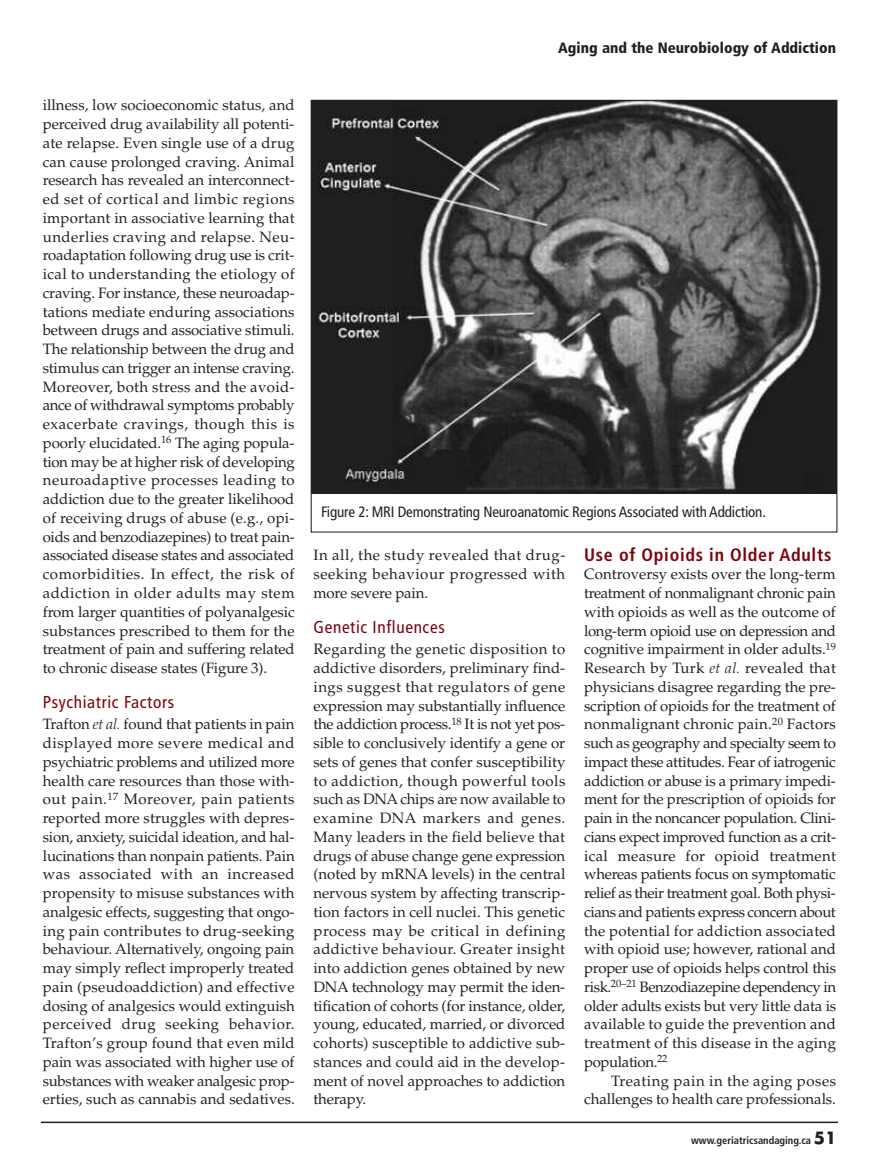
<style>
.page{position:relative;width:878px;height:1175px;background:#fff}
.page>*{position:absolute;margin:0;border:0;box-sizing:border-box;transform-origin:0 0}
.t1{font:700 condensed 18px "Frutiger";letter-spacing:.04em;color:#7f020e}
.t2{font:condensed 17.25px "Frutiger";letter-spacing:.04em;color:#7f020e}
.t3{font:15px/18.8px "Palatino";letter-spacing:-.005em;color:#231f20;text-align:justify}
.t4{font:condensed 15px "Frutiger";letter-spacing:-.01em;color:#231f20}
.t5{font:900 condensed 15px "Frutiger";color:#231f20}
.t6{font:700 condensed 10.5px "Frutiger";color:#231f20}
.s1{font-weight:300;font-style:italic}
.s2{font-family:"Futura";font-stretch:normal;font-size:16.5px}
</style>
<div class="page">
<hr style="left:41px;top:1121px;width:797px;height:2px;background:#231f20">
<img style="left:313px;top:102px;width:522px;height:391px">
<p class="t3" style="left:43px;top:98px;width:253px">illness, low socioeconomic status, and perceived drug availability all potenti&shy;ate relapse. Even single use of a drug can cause prolonged craving. Animal research has revealed an interconnect&shy;ed set of cortical and limbic regions important in associative learning that underlies craving and relapse. Neu&shy;roadaptation following drug use is crit&shy;ical to understanding the etiology of craving. For instance, these neuroadap&shy;tations mediate enduring associations between drugs and associative stimuli.<br>The relationship between the drug and stimulus can trigger an intense craving.<br>Moreover, both stress and the avoid&shy;ance of withdrawal symptoms probably exacerbate cravings, though this is poorly elucidated.<sup>16</sup> The aging popula&shy;tion may be at higher risk of developing neuroadaptive processes leading to addiction due to the greater likelihood of receiving drugs of abuse (e.g., opi&shy;oids and benzodiazepines) to treat pain&shy;associated disease states and associated comorbidities. In effect, the risk of addiction in older adults may stem from larger quantities of polyanalgesic substances prescribed to them for the treatment of pain and suffering related to chronic disease states (Figure 3).</p>
<p class="t2" style="left:43px;top:694px;width:133px">Psychiatric Factors</p>
<p class="t3" style="left:43px;top:716px;width:253px">Trafton <span class="s1">et al.</span> found that patients in pain displayed more severe medical and psychiatric problems and utilized more health care resources than those with&shy;out pain.<sup>17</sup> Moreover, pain patients reported more struggles with depres&shy;sion, anxiety, suicidal ideation, and hal&shy;lucinations than nonpain patients. Pain was associated with an increased propensity to misuse substances with analgesic effects, suggesting that ongo&shy;ing pain contributes to drug-seeking behaviour. Alternatively, ongoing pain may simply reflect improperly treated pain (pseudoaddiction) and effective dosing of analgesics would extinguish perceived drug seeking behavior.<br>Trafton’s group found that even mild pain was associated with higher use of substances with weaker analgesic prop&shy;erties, such as cannabis and sedatives.</p>
<p class="t5" style="left:558px;top:42px;width:279px">Aging and the Neurobiology of Addiction</p>
<p class="t4" style="left:321px;top:505px;width:446px">Figure 2: MRI Demonstrating Neuroanatomic Regions Associated with Addiction.</p>
<p class="t3" style="left:313px;top:548px;width:253px">In all, the study revealed that drug&shy;seeking behaviour progressed with more severe pain.</p>
<p class="t2" style="left:313px;top:619px;width:133px">Genetic Influences</p>
<p class="t3" style="left:313px;top:641px;width:253px">Regarding the genetic disposition to addictive disorders, preliminary find&shy;ings suggest that regulators of gene expression may substantially influence the addiction process.<sup>18</sup> It is not yet pos&shy;sible to conclusively identify a gene or sets of genes that confer susceptibility to addiction, though powerful tools such as DNA chips are now available to examine DNA markers and genes.<br>Many leaders in the field believe that drugs of abuse change gene expression (noted by mRNA levels) in the central nervous system by affecting transcrip&shy;tion factors in cell nuclei. This genetic process may be critical in defining addictive behaviour. Greater insight into addiction genes obtained by new DNA technology may permit the iden&shy;tification of cohorts (for instance, older, young, educated, married, or divorced cohorts) susceptible to addictive sub&shy;stances and could aid in the develop&shy;ment of novel approaches to addiction therapy.</p>
<p class="t1" style="left:584px;top:547px;width:249px">Use of Opioids in Older Adults</p>
<p class="t3" style="left:584px;top:566px;width:253px">Controversy exists over the long-term treatment of nonmalignant chronic pain with opioids as well as the outcome of long-term opioid use on depression and cognitive impairment in older adults.<sup>19<br></sup>Research by Turk <span class="s1">et al.</span> revealed that physicians disagree regarding the pre&shy;scription of opioids for the treatment of nonmalignant chronic pain.<sup>20</sup> Factors such as geography and specialty seem to impact these attitudes. Fear of iatrogenic addiction or abuse is a primary impedi&shy;ment for the prescription of opioids for pain in the noncancer population. Clini&shy;cians expect improved function as a crit&shy;ical measure for opioid treatment whereas patients focus on symptomatic relief as their treatment goal. Both physi&shy;cians and patients express concern about the potential for addiction associated with opioid use; however, rational and proper use of opioids helps control this risk.<sup>20–21</sup> Benzodiazepine dependency in older adults exists but very little data is available to guide the prevention and treatment of this disease in the aging population.<sup>22</sup></p>
<p class="t3" style="left:584px;top:1073px;width:253px;text-align:right">Treating pain in the aging poses challenges to health care professionals.</p>
<p class="t6" style="left:691px;top:1136px;width:147px">www.geriatricsandaging.ca <span class="s2">51</span></p>
</div>
